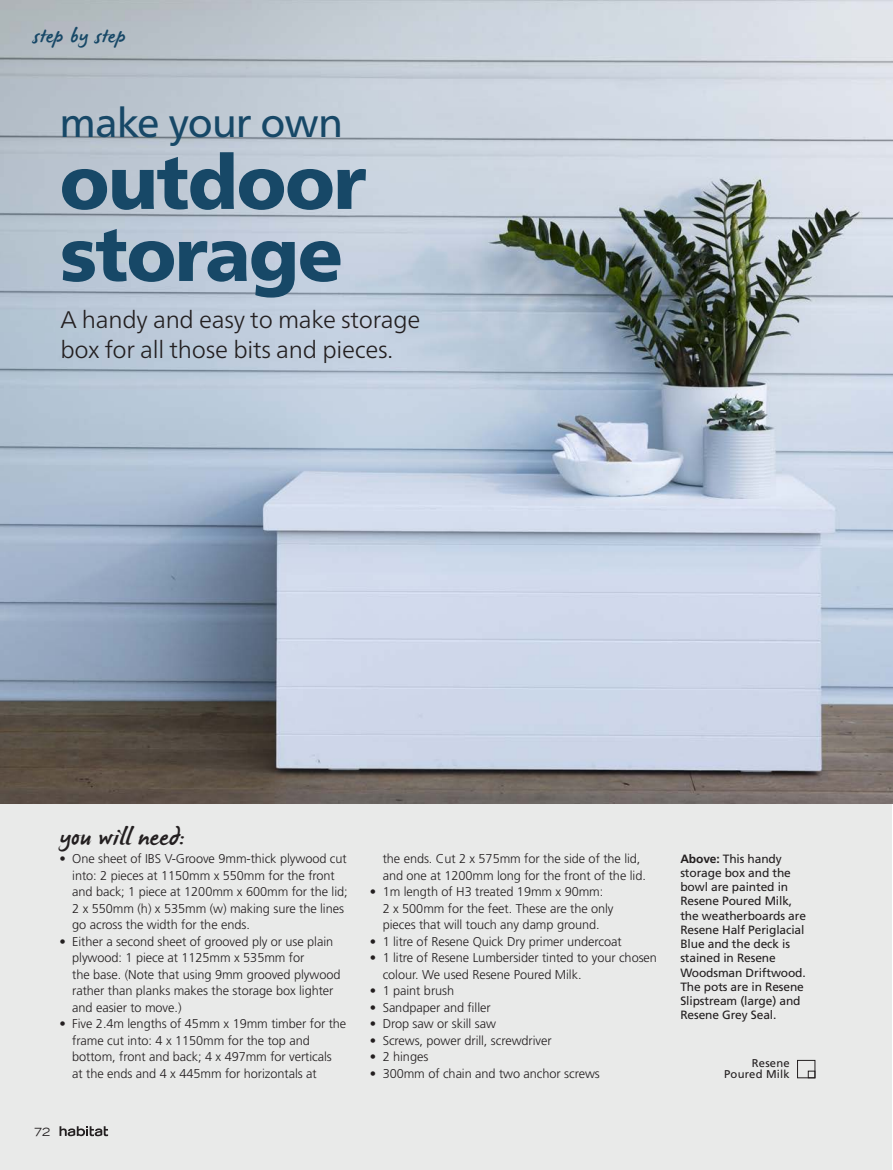
<style>
.page{position:relative;width:893px;height:1170px;background:#fff}
.page>*{position:absolute;margin:0;border:0;box-sizing:border-box;transform-origin:0 0}
.t1{font:900 74.85px/72px "Frutiger Neue LT Pro";letter-spacing:-.02em;color:#174867}
.t2{font:40.5px "Frutiger Neue LT Pro";letter-spacing:-.025em;color:#174867}
.t3{font:300 24px/30px "Frutiger Neue LT Pro";letter-spacing:-.01em;color:#231f20}
.t4{font:24px "James Paul";color:#231f20}
.t5{font:19.5px "James Paul";letter-spacing:.035em;color:#174867}
.t6{font:300 12.75px/16.5px "Frutiger";letter-spacing:-.005em;color:#231f20}
.t7{font:12px/14.2px "Frutiger";letter-spacing:-.01em;color:#231f20}
.t8{font:11.25px/11.2px "Frutiger";letter-spacing:.015em;color:#231f20;text-align:right}
.t9{font:expanded 11.25px "Trade Gothic LH";color:#231f20}
.s1{font-weight:700}
</style>
<div class="page">
<div style="left:0;top:0;width:892px;height:1169px;background:#e9eae9"></div>
<div style="left:797px;top:1060px;width:18px;height:17px;border:1px solid #231f20"></div>
<div style="left:808px;top:1070px;width:7px;height:7px;border:1px solid #231f20"></div>
<img style="left:0;top:0;width:893px;height:803px">
<svg style="left:60px;top:1126px;width:48px;height:10px"></svg>
<h3 class="t5" style="left:33px;top:26px;width:93px">step by step</h3>
<h2 class="t2" style="left:60px;top:98px;width:285px">make your own</h2>
<h1 class="t1" style="left:60px;top:146px;width:309px">outdoor storage</h1>
<h3 class="t3" style="left:60px;top:304px;width:362px">A handy and easy to make storage box for all those bits and pieces.</h3>
<h3 class="t4" style="left:59px;top:824px;width:126px">you will need:</h3>
<p class="t6" style="left:72px;top:850px;width:277px;text-indent:-13px">• One sheet of IBS V-Groove 9mm-thick plywood cut into: 2 pieces at 1150mm x 550mm for the front and back; 1 piece at 1200mm x 600mm for the lid; 2 x 550mm (h) x 535mm (w) making sure the lines go across the width for the ends.</p>
<p class="t6" style="left:72px;top:932px;width:270px;text-indent:-13px">• Either a second sheet of grooved ply or use plain plywood: 1 piece at 1125mm x 535mm for<br>the base. (Note that using 9mm grooved plywood rather than planks makes the storage box lighter and easier to move.)</p>
<p class="t6" style="left:72px;top:1015px;width:276px;text-indent:-13px">• Five 2.4m lengths of 45mm x 19mm timber for the frame cut into: 4 x 1150mm for the top and bottom, front and back; 4 x 497mm for verticals<br>at the ends and 4 x 445mm for horizontals at</p>
<p class="t9" style="left:34px;top:1124px;width:18px">72</p>
<p class="t6" style="left:383px;top:850px;width:265px">the ends. Cut 2 x 575mm for the side of the lid, and one at 1200mm long for the front of the lid.</p>
<p class="t6" style="left:383px;top:883px;width:232px;text-indent:-13px">• 1m length of H3 treated 19mm x 90mm:<br>2 x 500mm for the feet. These are the only pieces that will touch any damp ground.</p>
<p class="t6" style="left:370px;top:932px;width:253px">• 1 litre of Resene Quick Dry primer undercoat</p>
<p class="t6" style="left:383px;top:949px;width:276px;text-indent:-13px">• 1 litre of Resene Lumbersider tinted to your chosen colour. We used Resene Poured Milk.</p>
<p class="t6" style="left:370px;top:982px;width:86px">• 1 paint brush</p>
<p class="t6" style="left:370px;top:998px;width:122px">• Sandpaper and filler</p>
<p class="t6" style="left:370px;top:1015px;width:128px">• Drop saw or skill saw</p>
<p class="t6" style="left:370px;top:1031px;width:183px">• Screws, power drill, screwdriver</p>
<p class="t6" style="left:370px;top:1048px;width:60px">• 2 hinges</p>
<p class="t6" style="left:370px;top:1064px;width:231px">• 300mm of chain and two anchor screws</p>
<p class="t7" style="left:680px;top:851px;width:127px"><span class="s1">Above:</span> This handy storage box and the bowl are painted in<br>Resene Poured Milk, the weatherboards are<br>Resene Half Periglacial<br>Blue and the deck is stained in Resene<br>Woodsman Driftwood.<br>The pots are in Resene<br>Slipstream (large) and<br>Resene Grey Seal.</p>
<p class="t8" style="left:724px;top:1057px;width:67px">Resene<br>Poured Milk</p>
</div>
